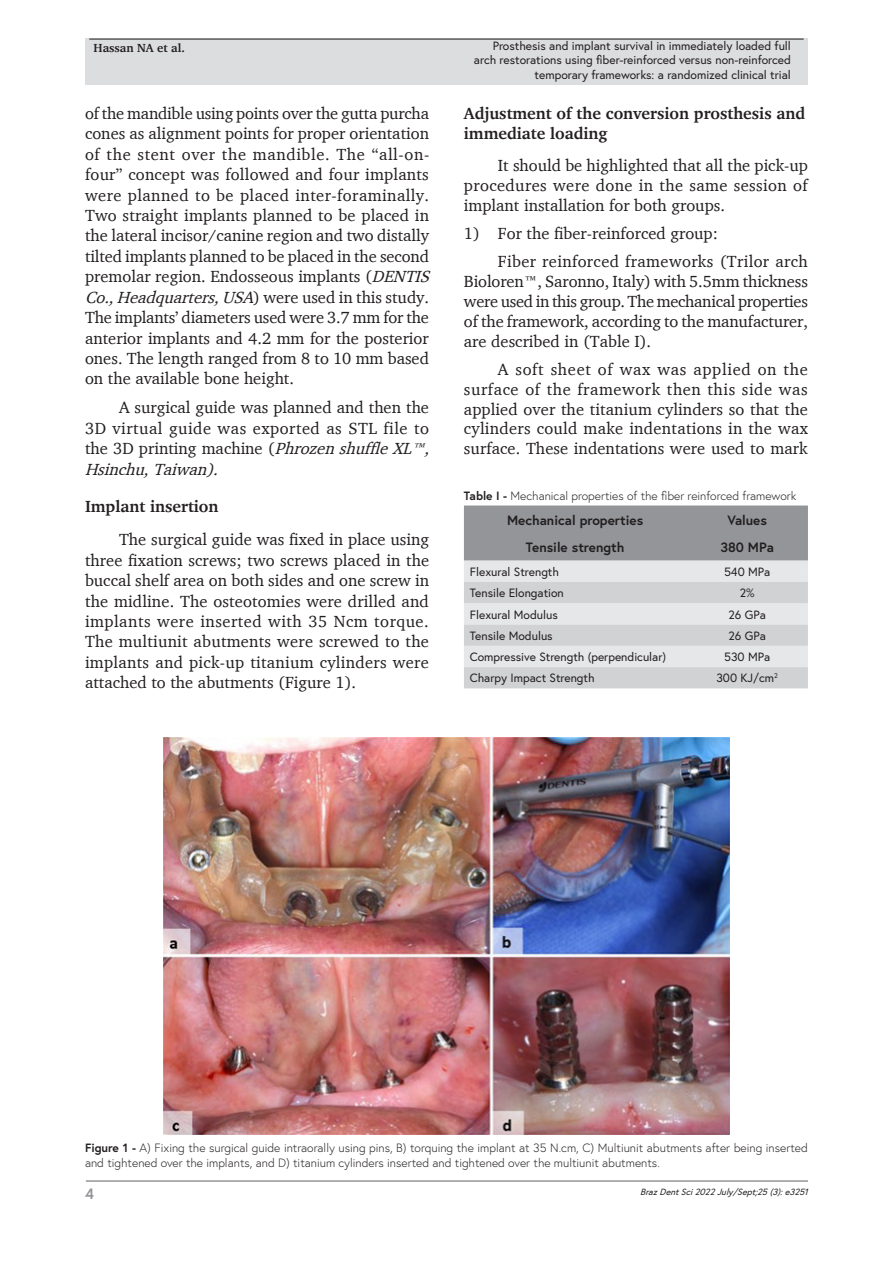
<style>
.page{position:relative;width:893px;height:1263px;background:#fff}
.page>*{position:absolute;margin:0;border:0;box-sizing:border-box;transform-origin:0 0}
.Paragraph{font:16.5px/20.4px "Charter";color:#231f20;text-align:justify}
.Heading2{font:700 16.5px/19.8px "Charter";color:#231f20}
.BulletList1{font:16.5px "Charter";color:#231f20}
.t1{font:700 15px "Europa";color:#939598}
.TableHead{font:700 13.5px "Europa";color:#231f20}
.TableBody{font:12px/14.4px "Europa";color:#231f20;text-align:right}
.FigureCaption{font:300 12px/14.4px "Europa";color:#231f20}
.TableBody-2{font:12px "Europa";letter-spacing:-.245em;color:#231f20}
.TableTitle{font:300 12px "Europa";color:#231f20}
.t2{font:700 12px "Charter";color:#231f20}
.t3{font:italic 9px "Europa";color:#231f20}
.s1{font-style:italic}
.s2{font-weight:700}
</style>
<div class="page">
<hr style="left:86px;top:1180px;width:722px;height:2px;background:#939598">
<div style="left:85px;top:39px;width:723px;height:46px;background:#dcdddf"></div>
<hr style="left:89px;top:39px;width:715px;height:1px;background:#231f20">
<img style="left:163px;top:738px;width:567px;height:396px">
<svg style="left:464px;top:505px;width:344px;height:183px;background:#c5c7c9"></svg>
<p class="t2" style="left:94px;top:41px;width:93px">Hassan NA et al.</p>
<p class="TableBody" style="left:474px;top:38px;width:318px">Prosthesis and implant survival in immediately loaded full arch restorations using fiber-reinforced versus non-reinforced temporary frameworks: a randomized clinical trial</p>
<p class="Paragraph" style="left:85px;top:103px;width:351px;text-align:left">of the mandible using points over the gutta purcha cones as alignment points for proper orientation of the stent over the mandible. The “all-on&shy;four” concept was followed and four implants were planned to be placed inter-foraminally.<br>Two straight implants planned to be placed in the lateral incisor/canine region and two distally tilted implants planned to be placed in the second premolar region. Endosseous implants (<span class="s1">DENTIS Co.,Headquarters,USA</span>) w e r e u s e d i n t h i s s t u d y .<br>The implants’ diameters used were 3.7 mm for the anterior implants and 4.2 mm for the posterior ones. The length ranged from 8 to 10 mm based on the available bone height.</p>
<p class="Paragraph" style="left:85px;top:397px;width:351px;text-align:left;text-indent:34px">A surgical guide was planned and then the 3D virtual guide was exported as STL file to the 3D printing machine (<span class="s1">PhrozenshuffleXL™, Hsinchu,Taiwan).</span></p>
<p class="Heading2" style="left:85px;top:496px;width:135px">Implant insertion</p>
<p class="Paragraph" style="left:85px;top:529px;width:346px;text-indent:34px">The surgical guide was fixed in place using three fixation screws; two screws placed in the buccal shelf area on both sides and one screw in the midline. The osteotomies were drilled and implants were inserted with 35 Ncm torque.<br>The multiunit abutments were screwed to the implants and pick-up titanium cylinders were attached to the abutments (Figure 1).</p>
<p class="TableBody-2" style="left:463px;top:53px;width:329px">Prosthesisandimplanturvivalinimmediatelyoadedfularchrestoratonsusingfiber-einforcedversusnon-reinforc dtemporaryframewoks:arandomizedlinicaltrial</p>
<p class="Heading2" style="left:464px;top:103px;width:343px">Adjustment of the conversion prosthesis and immediate loading</p>
<p class="Paragraph" style="left:464px;top:155px;width:345px;line-height:19.8px;text-indent:34px">It should be highlighted that all the pick-up procedures were done in the same session of implant installation for both groups.</p>
<p class="BulletList1" style="left:464px;top:223px;width:256px">1) For the fiber-reinforced group:</p>
<p class="Paragraph" style="left:464px;top:252px;width:346px;line-height:19.8px;text-indent:34px">Fiber reinforced frameworks (Trilor arch Bioloren™, Saronno, Italy) with 5.5mm thickness were used in this group. The mechanical properties of the framework, according to the manufacturer, are described in (Table I).</p>
<p class="Paragraph" style="left:464px;top:359px;width:346px;line-height:19.8px;text-indent:34px">A soft sheet of wax was applied on the surface of the framework then this side was applied over the titanium cylinders so that the cylinders could make indentations in the wax surface. These indentations were used to mark</p>
<p class="TableTitle" style="left:464px;top:488px;width:334px"><span class="s2">Table I -</span> Mechanical properties of the fiber reinforced framework</p>
<p class="TableHead" style="left:507px;top:511px;width:138px">Mechanical properties</p>
<p class="TableHead" style="left:727px;top:511px;width:41px">Values</p>
<p class="TableHead" style="left:526px;top:538px;width:100px">Tensile strength</p>
<p class="TableHead" style="left:720px;top:538px;width:55px">380 MPa</p>
<p class="TableBody" style="left:470px;top:564px;width:91px">Flexural Strength</p>
<p class="TableBody" style="left:724px;top:564px;width:48px">540 MPa</p>
<p class="TableBody" style="left:470px;top:586px;width:96px">Tensile Elongation</p>
<p class="TableBody" style="left:740px;top:586px;width:16px">2%</p>
<p class="TableBody" style="left:470px;top:607px;width:90px">Flexural Modulus</p>
<p class="TableBody" style="left:728px;top:607px;width:39px">26 GPa</p>
<p class="TableBody" style="left:470px;top:628px;width:84px">Tensile Modulus</p>
<p class="TableBody" style="left:728px;top:628px;width:39px">26 GPa</p>
<p class="TableBody" style="left:470px;top:649px;width:198px">Compressive Strength (perpendicular)</p>
<p class="TableBody" style="left:724px;top:649px;width:48px">530 MPa</p>
<p class="TableBody" style="left:470px;top:671px;width:126px">Charpy Impact Strength</p>
<p class="TableBody" style="left:716px;top:671px;width:63px">300 KJ/cm<sup>2</sup></p>
<p class="FigureCaption" style="left:85px;top:1141px;width:724px"><span class="s2">Figure 1 -</span> A) Fixing the surgical guide intraorally using pins, B) torquing the implant at 35 N.cm, C) Multiunit abutments after being inserted and tightened over the implants, and D) titanium cylinders inserted and tightened over the multiunit abutments.</p>
<p class="t1" style="left:85px;top:1184px;width:10px">4</p>
<p class="t3" style="left:640px;top:1185px;width:172px">BrazDentSci2022July/Sept;25(3):e3251</p>
</div>
